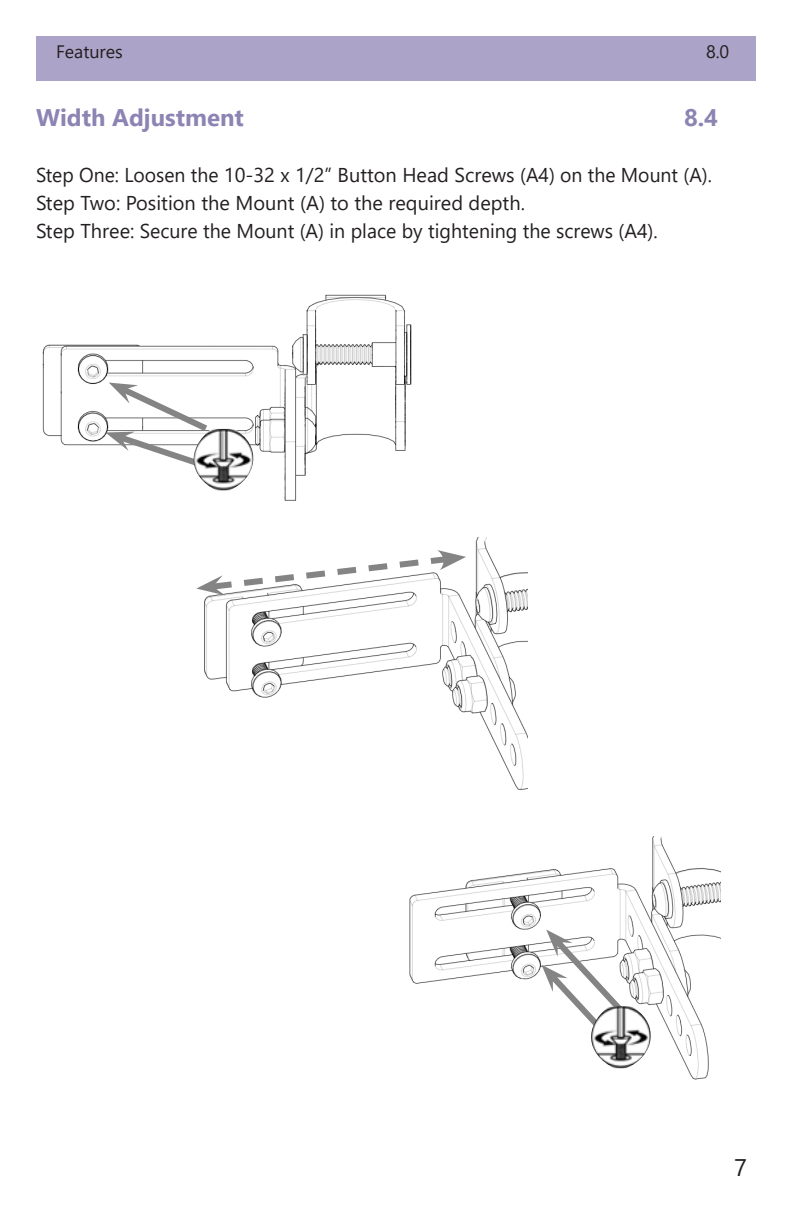
<style>
.page{position:relative;width:792px;height:1224px;background:#fff}
.page>*{position:absolute;margin:0;border:0;box-sizing:border-box;transform-origin:0 0}
.t1{font:700 24px "Segoe UI";color:#8d84b4}
.t2{font:24px "Segoe UI";color:#231f20}
.t3{font:20px "Segoe UI";color:#231f20}
.t4{font:18px "Segoe UI";color:#231f20}
</style>
<div class="page">
<div style="left:36px;top:36px;width:720px;height:44px;background:#aba4c8"></div>
<img style="left:42px;top:294px;width:370px;height:207px">
<img style="left:204px;top:538px;width:324px;height:252px">
<img style="left:409px;top:837px;width:311px;height:243px">
<svg style="left:105px;top:382px;width:109px;height:91px"></svg>
<img style="left:191px;top:429px;width:64px;height:62px">
<svg style="left:196px;top:550px;width:270px;height:45px"></svg>
<svg style="left:541px;top:930px;width:102px;height:138px"></svg>
<img style="left:588px;top:1006px;width:65px;height:63px">
<p class="t4" style="left:56px;top:35px;width:68px">Features</p>
<p class="t4" style="left:706px;top:35px;width:25px">8.0</p>
<p class="t1" style="left:36px;top:94px;width:209px">Width Adjustment</p>
<p class="t1" style="left:684px;top:94px;width:36px">8.4</p>
<p class="t3" style="left:36px;top:156px;width:677px">Step One: Loosen the 10-32 x 1/2” Button Head Screws (A4) on the Mount (A).</p>
<p class="t3" style="left:36px;top:184px;width:491px">Step Two: Position the Mount (A) to the required depth.</p>
<p class="t3" style="left:36px;top:212px;width:623px">Step Three: Secure the Mount (A) in place by tightening the screws (A4).</p>
<p class="t2" style="left:734px;top:1144px;width:14px">7</p>
</div>
